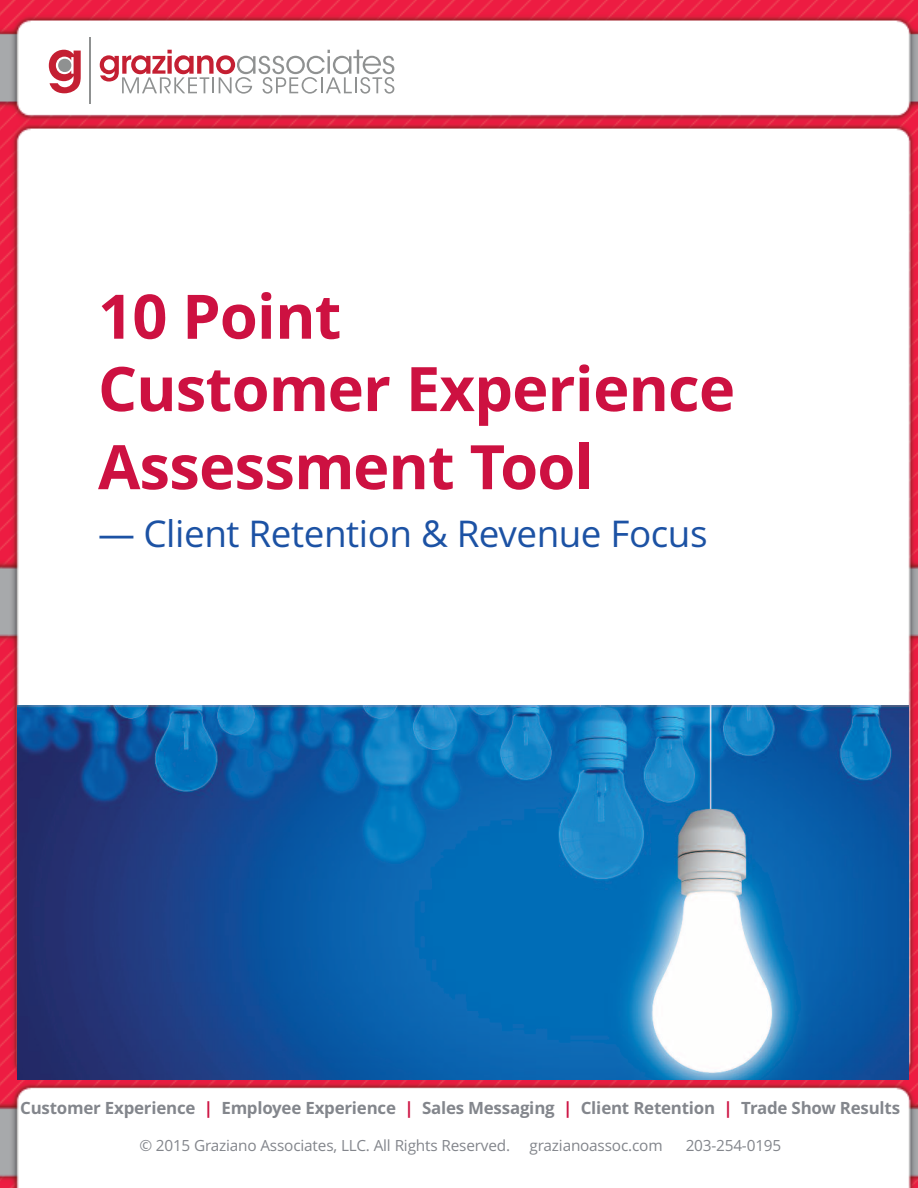
<style>
.page{position:relative;width:918px;height:1188px;background:#fff}
.page>*{position:absolute;margin:0;border:0;box-sizing:border-box;transform-origin:0 0}
.t1{font:700 60px/72.4px "Open Sans";letter-spacing:-.015em;color:#cd1141}
.t2{font:36px "Open Sans";letter-spacing:-.015em;color:#1c52a4}
.t3{font:700 16.5px "Open Sans";letter-spacing:-.015em;color:#83868c}
.t4{font:15px "Open Sans";letter-spacing:-.015em;color:#83868c}
.s1{color:#cd1141}
</style>
<div class="page">
<img style="left:0;top:0;width:918px;height:1188px">
<div style="left:42px;top:30px;width:387px;height:74px;background:#fff"></div>
<hr style="left:89px;top:37px;width:2px;height:67px;background:#8f9191">
<svg style="left:49px;top:50px;width:32px;height:43px"></svg>
<svg style="left:100px;top:50px;width:294px;height:44px"></svg>
<img style="left:18px;top:706px;width:891px;height:374px">
<h1 class="t1" style="left:98px;top:282px;width:639px">10 Point<br>Customer Experience</h1>
<h1 class="t1" style="left:98px;top:432px;width:497px">Assessment Tool</h1>
<h2 class="t2" style="left:98px;top:513px;width:611px">— Client Retention &amp; Revenue Focus</h2>
<p class="t3" style="left:20px;top:1099px;width:881px">Customer Experience <span class="s1">|</span> Employee Experience <span class="s1">|</span> Sales Messaging <span class="s1">|</span> Client Retention <span class="s1">|</span> Trade Show Results</p>
<p class="t4" style="left:140px;top:1137px;width:372px">© 2015 Graziano Associates, LLC. All Rights Reserved.</p>
<p class="t4" style="left:529px;top:1137px;width:135px">grazianoassoc.com</p>
<p class="t4" style="left:686px;top:1137px;width:97px">203-254-0195</p>
</div>
